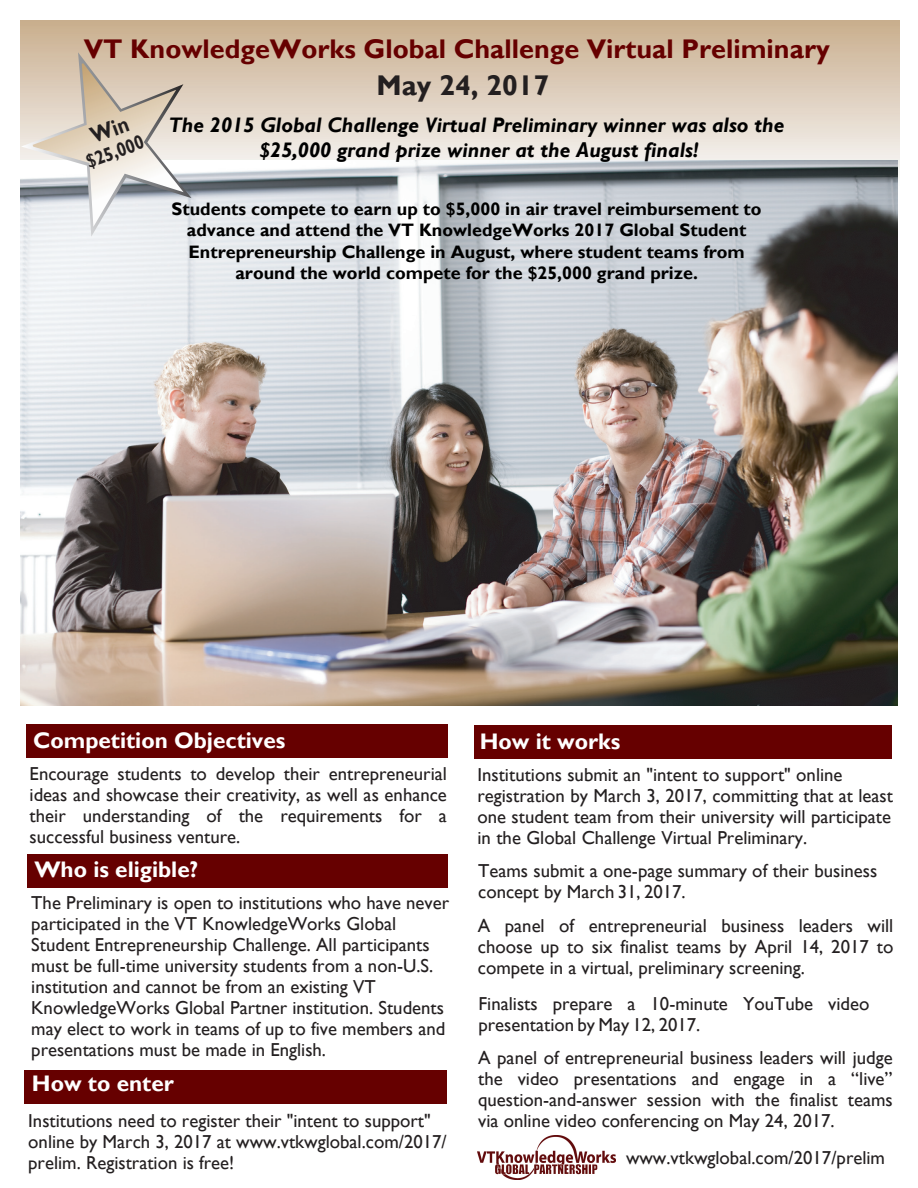
<style>
.page{position:relative;width:918px;height:1188px;background:#fff}
.page>*{position:absolute;margin:0;border:0;box-sizing:border-box;transform-origin:0 0}
.t1{font:700 28.5px "Gill Sans";color:#231f20}
.t2{font:700 27px "Gill Sans";color:#600}
.t3{font:700 22.5px "Gill Sans";color:#fff}
.t4{font:italic 700 21px/25.2px "Gill Sans";color:#000;text-align:center}
.t5{font:700 19.5px "Gill Sans";color:#231f20;scale:.86 1}
.t6{font:18.75px/21px "Gill Sans";color:#231f20}
.t7{font:700 18px/21.6px "Gill Sans";color:#000;text-align:center}
</style>
<div class="page">
<div style="left:27px;top:855px;width:421px;height:33px;background:#600"></div>
<svg style="left:22px;top:20px;width:877px;height:151px;background:#dcccba"></svg>
<div style="left:25px;top:1071px;width:422px;height:33px;background:#600"></div>
<div style="left:26px;top:725px;width:422px;height:33px;background:#600"></div>
<div style="left:474px;top:725px;width:418px;height:33px;background:#600"></div>
<img style="left:21px;top:161px;width:877px;height:544px">
<img style="left:477px;top:1136px;width:139px;height:43px">
<svg style="left:21px;top:52px;width:171px;height:185px;background:#dad2c9"></svg>
<p class="t2" style="left:84px;top:33px;width:748px">VT KnowledgeWorks Global Challenge Virtual Preliminary</p>
<p class="t5" style="left:83px;top:151px;width:71px;rotate:-20deg">$25,000</p>
<h1 class="t1" style="left:377px;top:69px;width:174px">May 24, 2017</h1>
<p class="t4" style="left:169px;top:113px;width:617px">The 2015 Global Challenge Virtual Preliminary winner was also the $25,000 grand prize winner at the August finals!</p>
<p class="t7" style="left:172px;top:198px;width:591px">Students compete to earn up to $5,000 in air travel reimbursement to advance and attend the VT KnowledgeWorks 2017 Global Student Entrepreneurship Challenge in August, where student teams from around the world compete for the $25,000 grand prize.</p>
<p class="t3" style="left:33px;top:727px;width:254px">Competition Objectives</p>
<p class="t6" style="left:30px;top:764px;width:419px;text-align:justify">Encourage students to develop their entrepreneurial ideas and showcase their creativity, as well as enhance their understanding of the requirements for a successful business venture.</p>
<p class="t3" style="left:34px;top:856px;width:165px">Who is eligible?</p>
<p class="t6" style="left:31px;top:893px;width:419px">The Preliminary is open to institutions who have never participated in the VT KnowledgeWorks Global Student Entrepreneurship Challenge. All participants must be full-time university students from a non-U.S. institution and cannot be from an existing VT KnowledgeWorks Global Partner institution. Students may elect to work in teams of up to five members and presentations must be made in English.</p>
<p class="t3" style="left:32px;top:1070px;width:143px">How to enter</p>
<p class="t6" style="left:28px;top:1110px;width:420px">Institutions need to register their "intent to support" online by March 3, 2017 at www.vtkwglobal.com/2017/ prelim. Registration is free!</p>
<p class="t3" style="left:480px;top:728px;width:142px">How it works</p>
<p class="t6" style="left:477px;top:764px;width:417px">Institutions submit an "intent to support" online registration by March 3, 2017, committing that at least one student team from their university will participate in the Global Challenge Virtual Preliminary.</p>
<p class="t6" style="left:478px;top:861px;width:401px">Teams submit a one-page summary of their business concept by March 31, 2017.</p>
<p class="t6" style="left:478px;top:916px;width:417px;text-align:justify">A panel of entrepreneurial business leaders will choose up to six finalist teams by April 14, 2017 to compete in a virtual, preliminary screening.</p>
<p class="t6" style="left:479px;top:993px;width:393px">Finalists prepare a 10-minute YouTube video presentation by May 12, 2017.</p>
<p class="t6" style="left:478px;top:1047px;width:416px;text-align:justify">A panel of entrepreneurial business leaders will judge the video presentations and engage in a “live” question-and-answer session with the finalist teams via online video conferencing on May 24, 2017.</p>
<p class="t6" style="left:626px;top:1147px;width:261px">www.vtkwglobal.com/2017/prelim</p>
</div>
